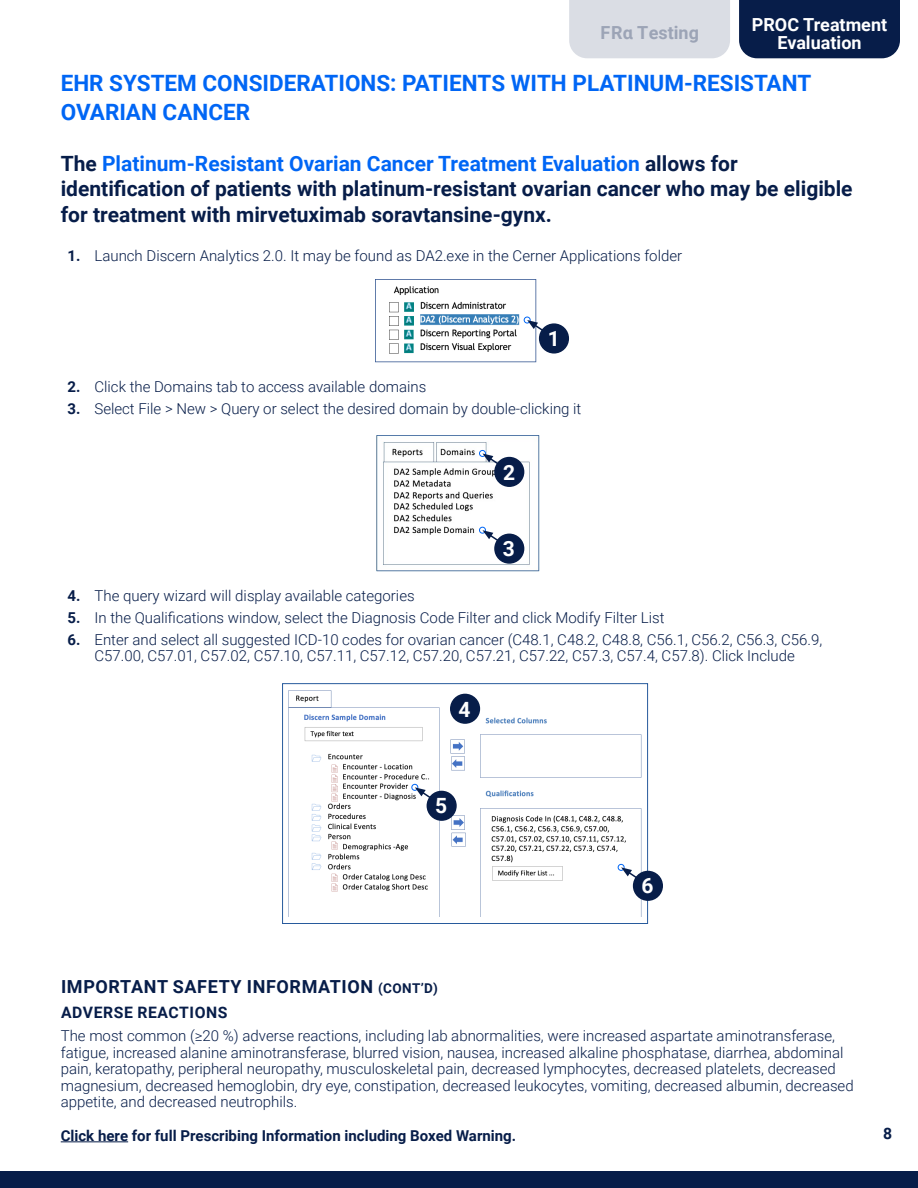
<style>
.page{position:relative;width:918px;height:1188px;background:#fff}
.page>*{position:absolute;margin:0;border:0;box-sizing:border-box;transform-origin:0 0}
.Page_Headline_Caps{font:700 22.5px/28.5px "Roboto";color:#0066f5}
.Section_headline_14_16{font:700 21px/25.5px "Roboto";color:#071d49}
.TOC_Headline{font:700 21px "Roboto";color:#fff}
.ISI_Header{font:700 18px "Roboto";letter-spacing:.035em;color:#071d49}
.Top_tab_active{font:700 18px/18px "Roboto";color:#fff;text-align:center}
.top_tab_faded_text{font:700 18px "Roboto";color:#9ca4b6}
.ISI_Secondary_Headline{font:700 15.75px "Roboto";letter-spacing:.035em;color:#071d49}
.ISI_Copy{font:300 15px/16.5px "Roboto";color:#071d49;text-align:center}
.t1{font:700 15px "Roboto";color:#071d49}
.s1{color:#0066f5}
.s2{font-weight:700}
.s3{font-size:13.5px}
</style>
<div class="page">
<div style="left:0;top:1171px;width:918px;height:17px;background:#071d49"></div>
<hr style="left:61px;top:1141px;width:67px;height:1px;background:#071d49">
<img style="left:377px;top:435px;width:163px;height:136px">
<img style="left:376px;top:280px;width:161px;height:83px">
<img style="left:288px;top:690px;width:356px;height:227px">
<div style="left:282px;top:683px;width:366px;height:241px;border:1px solid #275a9c"></div>
<div style="left:540px;top:324px;width:28px;height:29px;background:#071d49;border-radius:50%"></div>
<div style="left:539px;top:323px;width:30px;height:31px;border:2px solid #071d49;border-radius:50%"></div>
<div style="left:524px;top:317px;width:7px;height:6px;border:1px solid #0066f5;border-radius:50%"></div>
<svg style="left:527px;top:320px;width:18px;height:13px"></svg>
<div style="left:495px;top:458px;width:29px;height:28px;background:#071d49;border-radius:50%"></div>
<div style="left:494px;top:457px;width:30px;height:30px;border:2px solid #071d49;border-radius:50%"></div>
<div style="left:479px;top:450px;width:7px;height:7px;border:1px solid #0066f5;border-radius:50%"></div>
<svg style="left:482px;top:453px;width:19px;height:13px"></svg>
<div style="left:495px;top:534px;width:29px;height:29px;background:#071d49;border-radius:50%"></div>
<div style="left:494px;top:534px;width:30px;height:30px;border:2px solid #071d49;border-radius:50%"></div>
<div style="left:479px;top:527px;width:7px;height:7px;border:1px solid #0066f5;border-radius:50%"></div>
<svg style="left:482px;top:530px;width:19px;height:13px"></svg>
<div style="left:427px;top:791px;width:29px;height:29px;background:#071d49;border-radius:50%"></div>
<div style="left:427px;top:791px;width:30px;height:30px;border:2px solid #071d49;border-radius:50%"></div>
<div style="left:411px;top:784px;width:7px;height:7px;border:1px solid #0066f5;border-radius:50%"></div>
<svg style="left:415px;top:787px;width:18px;height:13px"></svg>
<div style="left:634px;top:872px;width:28px;height:28px;background:#071d49;border-radius:50%"></div>
<div style="left:633px;top:871px;width:30px;height:30px;border:2px solid #071d49;border-radius:50%"></div>
<div style="left:618px;top:864px;width:7px;height:7px;border:1px solid #0066f5;border-radius:50%"></div>
<svg style="left:621px;top:867px;width:18px;height:13px"></svg>
<div style="left:451px;top:694px;width:28px;height:29px;background:#071d49;border-radius:50%"></div>
<div style="left:450px;top:694px;width:30px;height:30px;border:2px solid #071d49;border-radius:50%"></div>
<div style="left:569px;top:0;width:161px;height:58px;background:#dadde4"></div>
<div style="left:739px;top:0;width:161px;height:58px;background:#071d49"></div>
<p class="top_tab_faded_text" style="left:601px;top:20px;width:100px">FRα Testing</p>
<p class="Top_tab_active" style="left:752px;top:15px;width:137px">PROC Treatment<br>Evaluation</p>
<p class="Page_Headline_Caps" style="left:61px;top:68px;width:752px">EHR SYSTEM CONSIDERATIONS: PATIENTS WITH PLATINUM-RESISTANT<br>OVARIAN CANCER</p>
<p class="Section_headline_14_16" style="left:61px;top:150px;width:793px">The <span class="s1">Platinum-Resistant Ovarian Cancer Treatment Evaluation</span> allows for identification of patients with platinum-resistant ovarian cancer who may be eligible for treatment with mirvetuximab soravtansine-gynx.</p>
<p class="ISI_Copy" style="left:68px;top:246px;width:616px"><span class="s2">1.</span> Launch Discern Analytics 2.0. It may be found as DA2.exe in the Cerner Applications folder</p>
<p class="TOC_Headline" style="left:548px;top:324px;width:14px">1</p>
<p class="ISI_Copy" style="left:68px;top:378px;width:360px"><span class="s2">2.</span> Click the Domains tab to access available domains</p>
<p class="ISI_Copy" style="left:68px;top:400px;width:515px"><span class="s2">3.</span> Select File &gt; New &gt; Query or select the desired domain by double-clicking it</p>
<p class="TOC_Headline" style="left:503px;top:458px;width:14px">2</p>
<p class="TOC_Headline" style="left:503px;top:534px;width:14px">3</p>
<p class="ISI_Copy" style="left:68px;top:587px;width:349px"><span class="s2">4.</span> The query wizard will display available categories</p>
<p class="ISI_Copy" style="left:68px;top:609px;width:599px"><span class="s2">5.</span> In the Qualifications window, select the Diagnosis Code Filter and click Modify Filter List</p>
<p class="ISI_Copy" style="left:68px;top:631px;width:756px"><span class="s2">6.</span> Enter and select all suggested ICD-10 codes for ovarian cancer (C48.1, C48.2, C48.8, C56.1, C56.2, C56.3, C56.9,<br>C57.00, C57.01, C57.02, C57.10, C57.11, C57.12, C57.20, C57.21, C57.22, C57.3, C57.4, C57.8). Click Include</p>
<p class="TOC_Headline" style="left:459px;top:695px;width:14px">4</p>
<p class="TOC_Headline" style="left:435px;top:791px;width:14px">5</p>
<p class="TOC_Headline" style="left:641px;top:871px;width:14px">6</p>
<p class="ISI_Header" style="left:61px;top:974px;width:378px">IMPORTANT SAFETY INFORMATION <span class="s3">(CONT’D)</span></p>
<p class="ISI_Secondary_Headline" style="left:61px;top:1001px;width:168px">ADVERSE REACTIONS</p>
<p class="ISI_Copy" style="left:61px;top:1027px;width:795px;text-align:left">The most common (≥20 %) adverse reactions, including lab abnormalities, were increased aspartate aminotransferase, fatigue, increased alanine aminotransferase, blurred vision, nausea, increased alkaline phosphatase, diarrhea, abdominal pain, keratopathy, peripheral neuropathy, musculoskeletal pain, decreased lymphocytes, decreased platelets, decreased magnesium, decreased hemoglobin, dry eye, constipation, decreased leukocytes, vomiting, decreased albumin, decreased appetite, and decreased neutrophils.</p>
<p class="t1" style="left:61px;top:1125px;width:457px">Click here for full Prescribing Information including Boxed Warning.</p>
<p class="ISI_Secondary_Headline" style="left:883px;top:1122px;width:11px">8</p>
</div>
